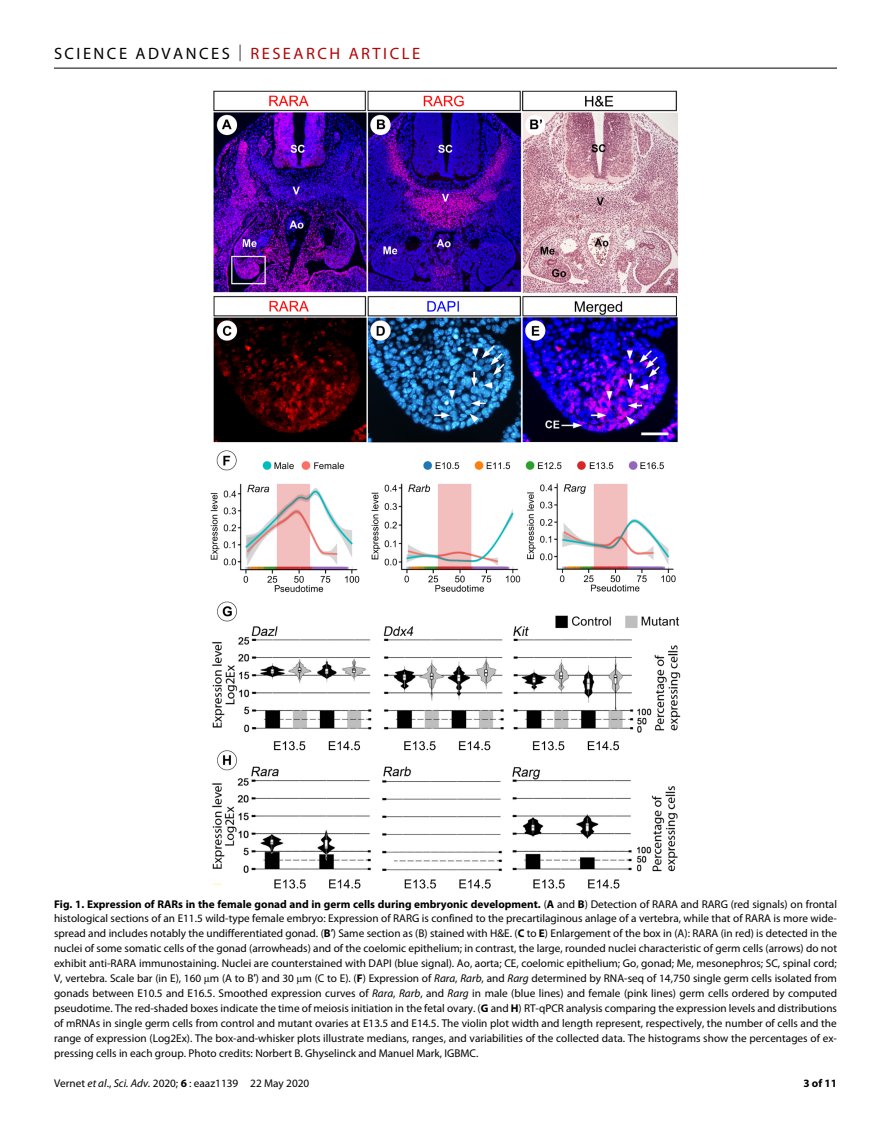
<style>
.page{position:relative;width:891px;height:1134px;background:#fff}
.page>*{position:absolute;margin:0;border:0;box-sizing:border-box;transform-origin:0 0}
.t1{font:16.5px "Myriad Pro";letter-spacing:.15em;color:#000}
.t2{font:11.25px/15px "Myriad Pro";color:#000;text-align:justify}
.t3{font:700 11.25px "Myriad Pro";color:#000}
.s1{font-weight:300}
.s2{color:#b10508}
.s3{font-weight:700}
.s4{font-style:italic}
</style>
<div class="page">
<hr style="left:54px;top:68px;width:783px;height:1px;background:#000">
<img style="left:211px;top:90px;width:469px;height:799px">
<h1 class="t1" style="left:54px;top:40px;width:368px">SCIENCE ADVANCES <span class="s1">|</span> <span class="s2">RESEARCH ARTICLE</span></h1>
<p class="t2" style="left:54px;top:896px;width:785px"><span class="s3">Fig. 1. Expression of RARs in the female gonad and in germ cells during embryonic development.</span> (<span class="s3">A</span> and <span class="s3">B</span>) Detection of RARA and RARG (red signals) on frontal histological sections of an E11.5 wild-type female embryo: Expression of RARG is confined to the precartilaginous anlage of a vertebra, while that of RARA is more wide&shy;spread and includes notably the undifferentiated gonad. (<span class="s3">B′</span>) Same section as (B) stained with H&amp;E. (<span class="s3">C</span> to <span class="s3">E</span>) Enlargement of the box in (A): RARA (in red) is detected in the nuclei of some somatic cells of the gonad (arrowheads) and of the coelomic epithelium; in contrast, the large, rounded nuclei characteristic of germ cells (arrows) do not exhibit anti-RARA immunostaining. Nuclei are counterstained with DAPI (blue signal). Ao, aorta; CE, coelomic epithelium; Go, gonad; Me, mesonephros; SC, spinal cord; V, vertebra. Scale bar (in E), 160 m (A to B′) and 30 m (C to E). (<span class="s3">F</span>) Expression of <span class="s4">Rara</span>, <span class="s4">Rarb</span>, and <span class="s4">Rarg</span> determined by RNA-seq of 14,750 single germ cells isolated from gonads between E10.5 and E16.5. Smoothed expression curves of <span class="s4">Rara</span>, <span class="s4">Rarb</span>, and <span class="s4">Rarg</span> in male (blue lines) and female (pink lines) germ cells ordered by computed pseudotime. The red-shaded boxes indicate the time of meiosis initiation in the fetal ovary. (<span class="s3">G</span> and <span class="s3">H</span>) RT-qPCR analysis comparing the expression levels and distributions of mRNAs in single germ cells from control and mutant ovaries at E13.5 and E14.5. The violin plot width and length represent, respectively, the number of cells and the range of expression (Log2Ex). The box-and-whisker plots illustrate medians, ranges, and variabilities of the collected data. The histograms show the percentages of ex&shy;pressing cells in each group. Photo credits: Norbert B. Ghyselinck and Manuel Mark, IGBMC.</p>
<p class="t2" style="left:54px;top:1076px;width:257px">Vernet <span class="s4">et al</span>., <span class="s4">Sci. Adv.</span> 2020; <span class="s3">6</span> : eaaz1139 22 May 2020</p>
<p class="t3" style="left:803px;top:1074px;width:35px">3 of 11</p>
</div>
